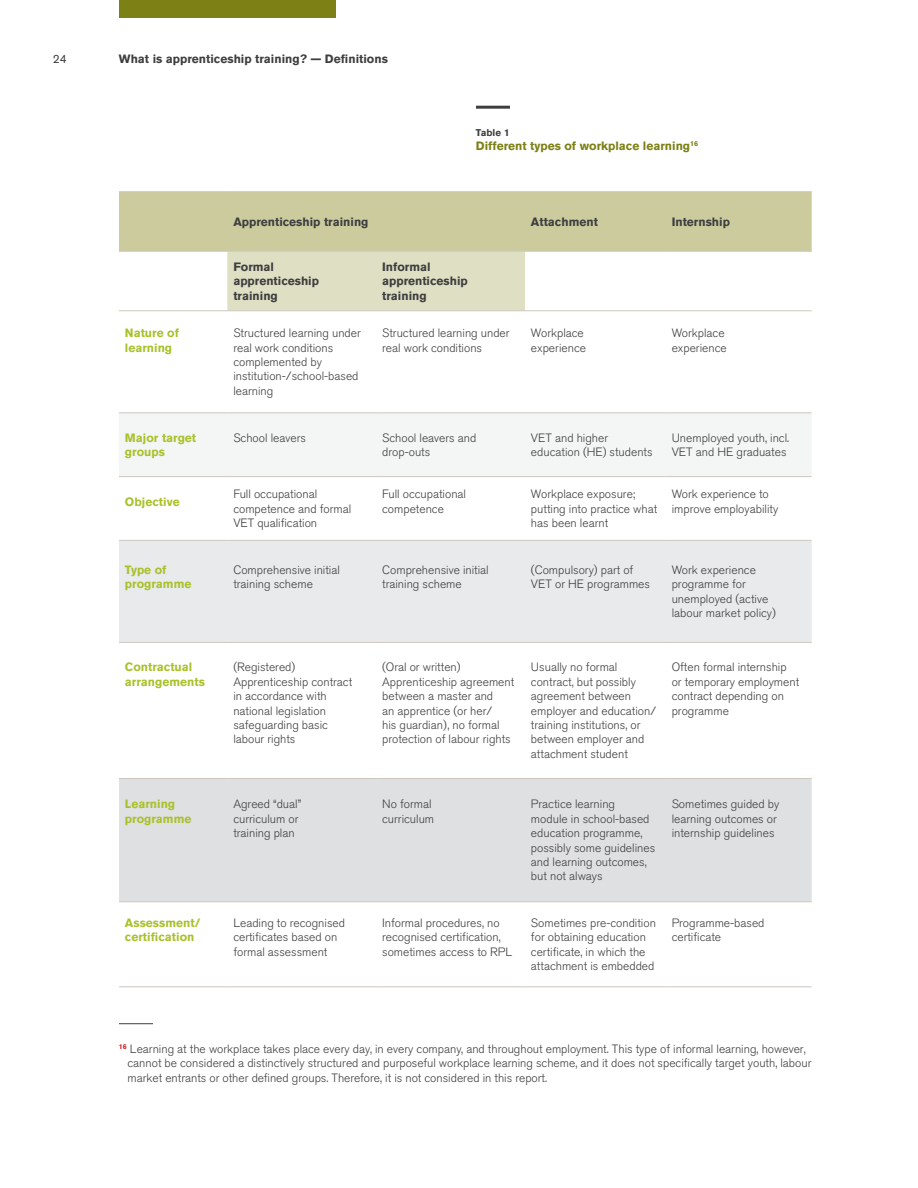
<style>
.page{position:relative;width:918px;height:1188px;background:#fff}
.page>*{position:absolute;margin:0;border:0;box-sizing:border-box;transform-origin:0 0}
.t1{font:300 12px/14.4px "Akzidenz Grotesk BQ";color:#3e3e3f}
.t2{font:700 12px/14.4px "Akzidenz Grotesk BQ";color:#3e3e3f}
.t3{font:700 12px/14.4px "Akzidenz Grotesk BQ";color:#aac12c}
.t4{font:700 12px "Akzidenz Grotesk BQ";color:#7c8015}
.t5{font:12px "Akzidenz Grotesk BQ";color:#3e3e3f}
.t6{font:700 9.75px "Akzidenz Grotesk BQ";color:#3e3e3f}
</style>
<div class="page">
<div style="left:119px;top:0;width:217px;height:17px;background:#7c8015"></div>
<svg style="left:119px;top:192px;width:693px;height:118px"></svg>
<div style="left:119px;top:413px;width:693px;height:63px;background:#f4f5f5"></div>
<div style="left:119px;top:541px;width:693px;height:101px;background:#e9eaeb"></div>
<div style="left:119px;top:779px;width:693px;height:122px;background:#dfe0e2"></div>
<hr style="left:119px;top:191px;width:108px;height:1px;background:#ccc8c0">
<hr style="left:227px;top:191px;width:149px;height:1px;background:#ccc8c0">
<hr style="left:376px;top:191px;width:149px;height:1px;background:#ccc8c0">
<hr style="left:525px;top:191px;width:141px;height:1px;background:#ccc8c0">
<hr style="left:666px;top:191px;width:146px;height:1px;background:#ccc8c0">
<hr style="left:119px;top:251px;width:108px;height:1px;background:#ccc8c0">
<hr style="left:227px;top:251px;width:149px;height:1px;background:#ccc8c0">
<hr style="left:376px;top:251px;width:149px;height:1px;background:#ccc8c0">
<hr style="left:525px;top:251px;width:141px;height:1px;background:#ccc8c0">
<hr style="left:666px;top:251px;width:146px;height:1px;background:#ccc8c0">
<hr style="left:119px;top:310px;width:108px;height:1px;background:#ccc8c0">
<hr style="left:227px;top:310px;width:149px;height:1px;background:#ccc8c0">
<hr style="left:376px;top:310px;width:149px;height:1px;background:#ccc8c0">
<hr style="left:525px;top:310px;width:141px;height:1px;background:#ccc8c0">
<hr style="left:666px;top:310px;width:146px;height:1px;background:#ccc8c0">
<hr style="left:119px;top:412px;width:108px;height:1px;background:#ccc8c0">
<hr style="left:227px;top:412px;width:149px;height:1px;background:#ccc8c0">
<hr style="left:376px;top:412px;width:149px;height:1px;background:#ccc8c0">
<hr style="left:525px;top:412px;width:141px;height:1px;background:#ccc8c0">
<hr style="left:666px;top:412px;width:146px;height:1px;background:#ccc8c0">
<hr style="left:119px;top:476px;width:108px;height:1px;background:#ccc8c0">
<hr style="left:227px;top:476px;width:149px;height:1px;background:#ccc8c0">
<hr style="left:376px;top:476px;width:149px;height:1px;background:#ccc8c0">
<hr style="left:525px;top:476px;width:141px;height:1px;background:#ccc8c0">
<hr style="left:666px;top:476px;width:146px;height:1px;background:#ccc8c0">
<hr style="left:119px;top:540px;width:108px;height:1px;background:#ccc8c0">
<hr style="left:227px;top:540px;width:149px;height:1px;background:#ccc8c0">
<hr style="left:376px;top:540px;width:149px;height:1px;background:#ccc8c0">
<hr style="left:525px;top:540px;width:141px;height:1px;background:#ccc8c0">
<hr style="left:666px;top:540px;width:146px;height:1px;background:#ccc8c0">
<hr style="left:119px;top:642px;width:108px;height:1px;background:#ccc8c0">
<hr style="left:227px;top:642px;width:149px;height:1px;background:#ccc8c0">
<hr style="left:376px;top:642px;width:149px;height:1px;background:#ccc8c0">
<hr style="left:525px;top:642px;width:141px;height:1px;background:#ccc8c0">
<hr style="left:666px;top:642px;width:146px;height:1px;background:#ccc8c0">
<hr style="left:119px;top:778px;width:108px;height:1px;background:#ccc8c0">
<hr style="left:227px;top:778px;width:149px;height:1px;background:#ccc8c0">
<hr style="left:376px;top:778px;width:149px;height:1px;background:#ccc8c0">
<hr style="left:525px;top:778px;width:141px;height:1px;background:#ccc8c0">
<hr style="left:666px;top:778px;width:146px;height:1px;background:#ccc8c0">
<hr style="left:119px;top:901px;width:108px;height:1px;background:#ccc8c0">
<hr style="left:227px;top:901px;width:149px;height:1px;background:#ccc8c0">
<hr style="left:376px;top:901px;width:149px;height:1px;background:#ccc8c0">
<hr style="left:525px;top:901px;width:141px;height:1px;background:#ccc8c0">
<hr style="left:666px;top:901px;width:146px;height:1px;background:#ccc8c0">
<hr style="left:119px;top:986px;width:108px;height:1px;background:#ccc8c0">
<hr style="left:227px;top:986px;width:149px;height:1px;background:#ccc8c0">
<hr style="left:376px;top:986px;width:149px;height:1px;background:#ccc8c0">
<hr style="left:525px;top:986px;width:141px;height:1px;background:#ccc8c0">
<hr style="left:666px;top:986px;width:146px;height:1px;background:#ccc8c0">
<hr style="left:476px;top:106px;width:34px;height:3px;background:#3e3e3f">
<hr style="left:119px;top:1023px;width:34px;height:1px;background:#3e3e3f">
<p class="t5" style="left:53px;top:52px;width:15px">24</p>
<p class="t2" style="left:119px;top:52px;width:270px">What is apprenticeship training? — Definitions</p>
<p class="t6" style="left:476px;top:127px;width:35px">Table 1</p>
<p class="t4" style="left:476px;top:139px;width:224px">Different types of workplace learning<sup>16</sup></p>
<p class="t2" style="left:233px;top:214px;width:137px">Apprenticeship training</p>
<p class="t2" style="left:531px;top:214px;width:68px">Attachment</p>
<p class="t2" style="left:672px;top:214px;width:60px">Internship</p>
<p class="t2" style="left:233px;top:259px;width:42px">Formal</p>
<p class="t2" style="left:233px;top:274px;width:87px">apprenticeship training</p>
<p class="t2" style="left:382px;top:259px;width:50px">Informal</p>
<p class="t2" style="left:382px;top:274px;width:87px">apprenticeship training</p>
<p class="t3" style="left:125px;top:326px;width:55px">Nature of learning</p>
<p class="t1" style="left:233px;top:326px;width:129px">Structured learning under real work conditions complemented by institution-/school-based learning</p>
<p class="t1" style="left:382px;top:326px;width:129px">Structured learning under real work conditions</p>
<p class="t1" style="left:531px;top:326px;width:57px">Workplace experience</p>
<p class="t1" style="left:672px;top:326px;width:54px">Workplace</p>
<p class="t1" style="left:672px;top:341px;width:57px">experience</p>
<p class="t3" style="left:125px;top:430px;width:73px">Major target groups</p>
<p class="t1" style="left:233px;top:431px;width:74px">School leavers</p>
<p class="t1" style="left:382px;top:431px;width:96px">School leavers and drop-outs</p>
<p class="t1" style="left:531px;top:431px;width:123px">VET and higher education (HE) students</p>
<p class="t1" style="left:672px;top:431px;width:119px">Unemployed youth, incl.<br>VET and HE graduates</p>
<p class="t3" style="left:125px;top:494px;width:56px">Objective</p>
<p class="t1" style="left:233px;top:487px;width:119px">Full occupational competence and formal<br>VET qualification</p>
<p class="t1" style="left:382px;top:487px;width:85px">Full occupational competence</p>
<p class="t1" style="left:531px;top:487px;width:128px">Workplace exposure; putting into practice what has been learnt</p>
<p class="t1" style="left:672px;top:487px;width:108px">Work experience to improve employability</p>
<p class="t3" style="left:125px;top:563px;width:68px">Type of programme</p>
<p class="t1" style="left:233px;top:563px;width:108px">Comprehensive initial training scheme</p>
<p class="t1" style="left:382px;top:563px;width:108px">Comprehensive initial training scheme</p>
<p class="t1" style="left:531px;top:563px;width:121px">(Compulsory) part of<br>VET or HE programmes</p>
<p class="t1" style="left:672px;top:563px;width:106px">Work experience programme for unemployed (active labour market policy)</p>
<p class="t3" style="left:125px;top:660px;width:81px">Contractual arrangements</p>
<p class="t1" style="left:233px;top:660px;width:120px">(Registered)<br>Apprenticeship contract in accordance with national legislation safeguarding basic labour rights</p>
<p class="t1" style="left:382px;top:660px;width:134px">(Oral or written)<br>Apprenticeship agreement between a master and<br>an apprentice (or her/<br>his guardian), no formal protection of labour rights</p>
<p class="t1" style="left:531px;top:660px;width:127px">Usually no formal contract, but possibly agreement between employer and education/ training institutions, or between employer and attachment student</p>
<p class="t1" style="left:672px;top:660px;width:129px">Often formal internship or temporary employment contract depending on programme</p>
<p class="t3" style="left:125px;top:797px;width:68px">Learning programme</p>
<p class="t1" style="left:233px;top:797px;width:69px">Agreed “dual” curriculum or training plan</p>
<p class="t1" style="left:382px;top:797px;width:54px">No formal curriculum</p>
<p class="t1" style="left:531px;top:797px;width:126px">Practice learning<br>module in school-based education programme, possibly some guidelines and learning outcomes, but not always</p>
<p class="t1" style="left:672px;top:797px;width:109px">Sometimes guided by learning outcomes or internship guidelines</p>
<p class="t3" style="left:125px;top:916px;width:77px">Assessment/ certification</p>
<p class="t1" style="left:233px;top:916px;width:113px">Leading to recognised certificates based on formal assessment</p>
<p class="t1" style="left:382px;top:916px;width:132px">Informal procedures, no recognised certification, sometimes access to RPL</p>
<p class="t1" style="left:531px;top:916px;width:126px">Sometimes pre-condition for obtaining education certificate, in which the attachment is embedded</p>
<p class="t1" style="left:672px;top:916px;width:94px">Programme-based certificate</p>
<p class="t1" style="left:127px;top:1042px;width:685px;text-indent:-9px"><sup>16</sup> Learning at the workplace takes place every day, in every company, and throughout employment. This type of informal learning, however, cannot be considered a distinctively structured and purposeful workplace learning scheme, and it does not specifically target youth, labour market entrants or other defined groups. Therefore, it is not considered in this report.</p>
</div>
